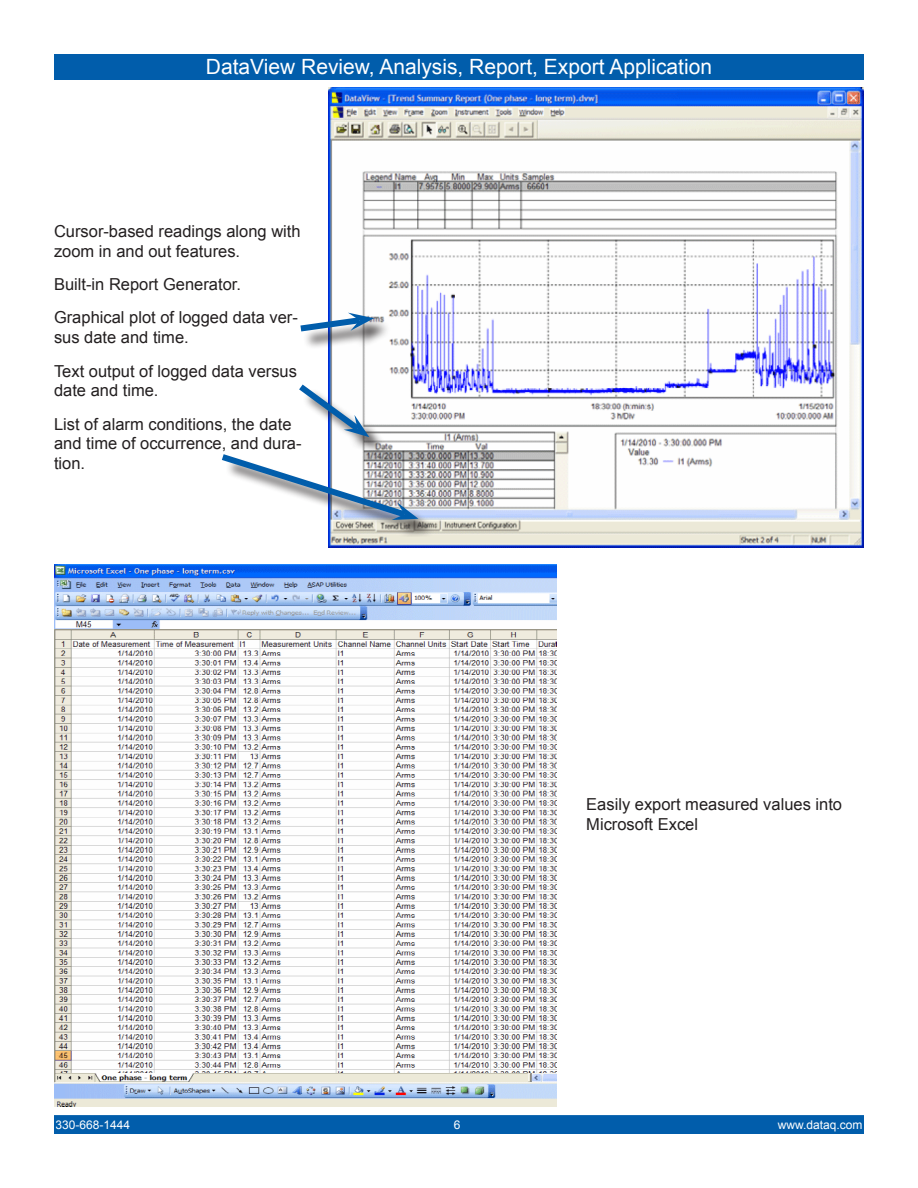
<style>
.page{position:relative;width:918px;height:1188px;background:#fff}
.page>*{position:absolute;margin:0;border:0;box-sizing:border-box;transform-origin:0 0}
.t1{font:21px "Arial";color:#fff}
.t2{font:16.5px/19.8px "Arial";color:#231f20}
.t3{font:12px "Arial";color:#fff}
</style>
<div class="page">
<div style="left:54px;top:54px;width:810px;height:26px;background:#015dab"></div>
<div style="left:55px;top:1116px;width:808px;height:17px;background:#015dab"></div>
<div style="left:54px;top:1115px;width:810px;height:19px;border:2px solid #015dab"></div>
<img style="left:328px;top:87px;width:536px;height:461px">
<img style="left:54px;top:565px;width:502px;height:542px">
<div style="left:303px;top:315px;width:88px;height:33px;background:#231f20;opacity:.75"></div>
<svg style="left:300px;top:313px;width:74px;height:22px"></svg>
<div style="left:301px;top:387px;width:85px;height:67px;background:#231f20;opacity:.75"></div>
<svg style="left:299px;top:379px;width:70px;height:58px"></svg>
<div style="left:224px;top:456px;width:211px;height:81px;background:#231f20;opacity:.75"></div>
<svg style="left:222px;top:450px;width:196px;height:72px"></svg>
<p class="t1" style="left:206px;top:53px;width:508px">DataView Review, Analysis, Report, Export Application</p>
<p class="t2" style="left:54px;top:221px;width:248px">Cursor-based readings along with zoom in and out features.</p>
<p class="t2" style="left:54px;top:268px;width:245px;line-height:33.3px">Built-in Report Generator.<br>Graphical plot of logged data ver-</p>
<p class="t2" style="left:54px;top:321px;width:245px;line-height:33.3px">sus date and time.<br>Text output of logged data versus</p>
<p class="t2" style="left:54px;top:374px;width:239px;line-height:33.3px">date and time.<br>List of alarm conditions, the date</p>
<p class="t2" style="left:54px;top:434px;width:249px">and time of occurrence, and dura&shy;tion.</p>
<p class="t2" style="left:586px;top:795px;width:257px">Easily export measured values into<br>Microsoft Excel</p>
<p class="t3" style="left:56px;top:1117px;width:76px">330-668-1444</p>
<p class="t3" style="left:454px;top:1117px;width:8px">6</p>
<p class="t3" style="left:778px;top:1117px;width:86px">www.dataq.com</p>
</div>
